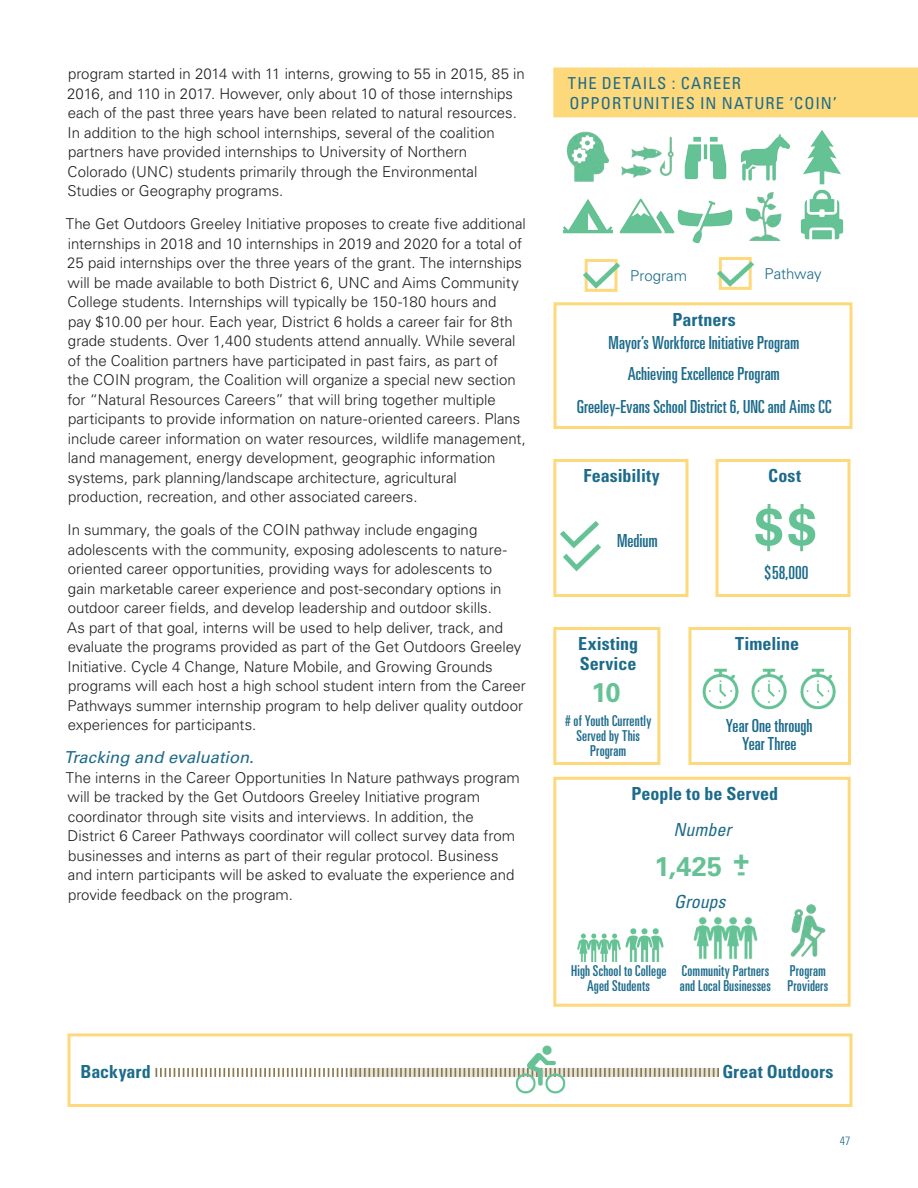
<style>
.page{position:relative;width:918px;height:1188px;background:#fff}
.page>*{position:absolute;margin:0;border:0;box-sizing:border-box;transform-origin:0 0}
.t1{font:700 54px "Univers";color:#65c295}
.t2{font:700 27px "Univers";color:#65c295}
.t3{font:ultra-condensed 18px/32.2px "Univers";letter-spacing:.005em;color:#1d6b8b;text-align:center}
.t4{font:700 condensed 18px/19.5px "Univers";color:#1d6b8b}
.t5{font:italic condensed 18px "Univers";color:#1d6b8b}
.t6{font:condensed 16.5px/19.5px "Univers";letter-spacing:.07em;color:#1d6b8b}
.t7{font:italic 16.5px "Univers CE";color:#1d6b8b}
.t8{font:300 15px/19.5px "Univers";color:#231f20}
.t9{font:ultra-condensed 15px/15px "Univers";letter-spacing:.01em;color:#1d6b8b;text-align:center}
.t10{font:300 15px "Univers";color:#1d6b8b}
.t11{font:300 condensed 12px "Univers";color:#1d6b8b}
</style>
<div class="page">
<img style="left:563px;top:192px;width:219px;height:52px">
<img style="left:566px;top:131px;width:225px;height:51px">
<div style="left:68px;top:1033px;width:784px;height:74px;border:3px solid #fed97b"></div>
<div style="left:553px;top:627px;width:107px;height:138px;border:3px solid #fed97b"></div>
<div style="left:553px;top:459px;width:135px;height:138px;border:3px solid #fed97b"></div>
<div style="left:688px;top:627px;width:163px;height:138px;border:3px solid #fed97b"></div>
<div style="left:554px;top:302px;width:299px;height:127px;border:3px solid #fed97b"></div>
<div style="left:553px;top:68px;width:365px;height:49px;background:#fed97b"></div>
<img style="left:717px;top:257px;width:37px;height:33px">
<img style="left:583px;top:259px;width:37px;height:33px">
<img style="left:800px;top:130px;width:44px;height:110px">
<div style="left:716px;top:459px;width:134px;height:138px;border:3px solid #fed97b"></div>
<img style="left:577px;top:933px;width:44px;height:29px">
<img style="left:693px;top:916px;width:65px;height:44px">
<img style="left:625px;top:928px;width:39px;height:34px">
<svg style="left:156px;top:1068px;width:563px;height:9px"></svg>
<img style="left:512px;top:1045px;width:55px;height:49px">
<img style="left:563px;top:546px;width:38px;height:26px">
<img style="left:560px;top:521px;width:40px;height:33px">
<img style="left:702px;top:668px;width:134px;height:42px">
<img style="left:790px;top:904px;width:36px;height:53px">
<div style="left:553px;top:777px;width:298px;height:230px;border:3px solid #fed97b"></div>
<p class="t8" style="left:67px;top:64px;width:459px">program started in 2014 with 11 interns, growing to 55 in 2015, 85 in 2016, and 110 in 2017. However, only about 10 of those internships each of the past three years have been related to natural resources.<br>In addition to the high school internships, several of the coalition partners have provided internships to University of Northern Colorado (UNC) students primarily through the Environmental Studies or Geography programs.</p>
<p class="t8" style="left:66px;top:214px;width:462px">The Get Outdoors Greeley Initiative proposes to create five additional internships in 2018 and 10 internships in 2019 and 2020 for a total of 25 paid internships over the three years of the grant. The internships will be made available to both District 6, UNC and Aims Community College students. Internships will typically be 150-180 hours and<br>pay $10.00 per hour. Each year, District 6 holds a career fair for 8th grade students. Over 1,400 students attend annually. While several of the Coalition partners have participated in past fairs, as part of<br>the COIN program, the Coalition will organize a special new section for “Natural Resources Careers” that will bring together multiple participants to provide information on nature-oriented careers. Plans include career information on water resources, wildlife management, land management, energy development, geographic information systems, park planning/landscape architecture, agricultural production, recreation, and other associated careers.</p>
<p class="t8" style="left:67px;top:520px;width:460px">In summary, the goals of the COIN pathway include engaging adolescents with the community, exposing adolescents to nature&shy;oriented career opportunities, providing ways for adolescents to<br>gain marketable career experience and post-secondary options in outdoor career fields, and develop leadership and outdoor skills.<br>As part of that goal, interns will be used to help deliver, track, and evaluate the programs provided as part of the Get Outdoors Greeley Initiative. Cycle 4 Change, Nature Mobile, and Growing Grounds programs will each host a high school student intern from the Career Pathways summer internship program to help deliver quality outdoor experiences for participants.</p>
<p class="t7" style="left:64px;top:748px;width:192px">Tracking and evaluation.</p>
<p class="t8" style="left:66px;top:768px;width:456px">The interns in the Career Opportunities In Nature pathways program will be tracked by the Get Outdoors Greeley Initiative program coordinator through site visits and interviews. In addition, the District 6 Career Pathways coordinator will collect survey data from businesses and interns as part of their regular protocol. Business and intern participants will be asked to evaluate the experience and provide feedback on the program.</p>
<p class="t6" style="left:568px;top:73px;width:270px">THE DETAILS : CAREER<br>OPPORTUNITIES IN NATURE ‘COIN’</p>
<p class="t10" style="left:630px;top:267px;width:58px">Program</p>
<p class="t10" style="left:764px;top:265px;width:59px">Pathway</p>
<p class="t4" style="left:673px;top:309px;width:65px">Partners</p>
<p class="t3" style="left:577px;top:326px;width:256px">Mayor’s Workforce Initiative Program<br>Achieving Excellence Program<br>Greeley-Evans School District 6, UNC and Aims CC</p>
<p class="t4" style="left:583px;top:466px;width:78px">Feasibility</p>
<p class="t3" style="left:617px;top:525px;width:42px">Medium</p>
<p class="t4" style="left:578px;top:634px;width:61px">Existing<br>Service</p>
<h2 class="t2" style="left:591px;top:677px;width:31px">10</h2>
<p class="t9" style="left:565px;top:713px;width:88px"># of Youth Currently<br>Served by This<br>Program</p>
<p class="t4" style="left:768px;top:466px;width:34px">Cost</p>
<h1 class="t1" style="left:754px;top:495px;width:65px">$$</h1>
<p class="t3" style="left:765px;top:557px;width:45px">$58,000</p>
<p class="t4" style="left:735px;top:634px;width:65px">Timeline</p>
<p class="t3" style="left:726px;top:717px;width:88px;line-height:18px">Year One through<br>Year Three</p>
<p class="t4" style="left:632px;top:784px;width:148px">People to be Served</p>
<p class="t5" style="left:673px;top:818px;width:60px">Number</p>
<h2 class="t2" style="left:655px;top:851px;width:96px">1,425 +-</h2>
<p class="t5" style="left:674px;top:890px;width:53px">Groups</p>
<p class="t9" style="left:571px;top:964px;width:97px">High School to College<br>Aged Students</p>
<p class="t9" style="left:680px;top:964px;width:93px;text-align:left">Community Partners and Local Businesses</p>
<p class="t9" style="left:787px;top:963px;width:42px;text-align:left">Program<br>Providers</p>
<p class="t4" style="left:80px;top:1061px;width:72px">Backyard</p>
<p class="t4" style="left:722px;top:1061px;width:113px">Great Outdoors</p>
<p class="t11" style="left:840px;top:1134px;width:12px">47</p>
</div>
